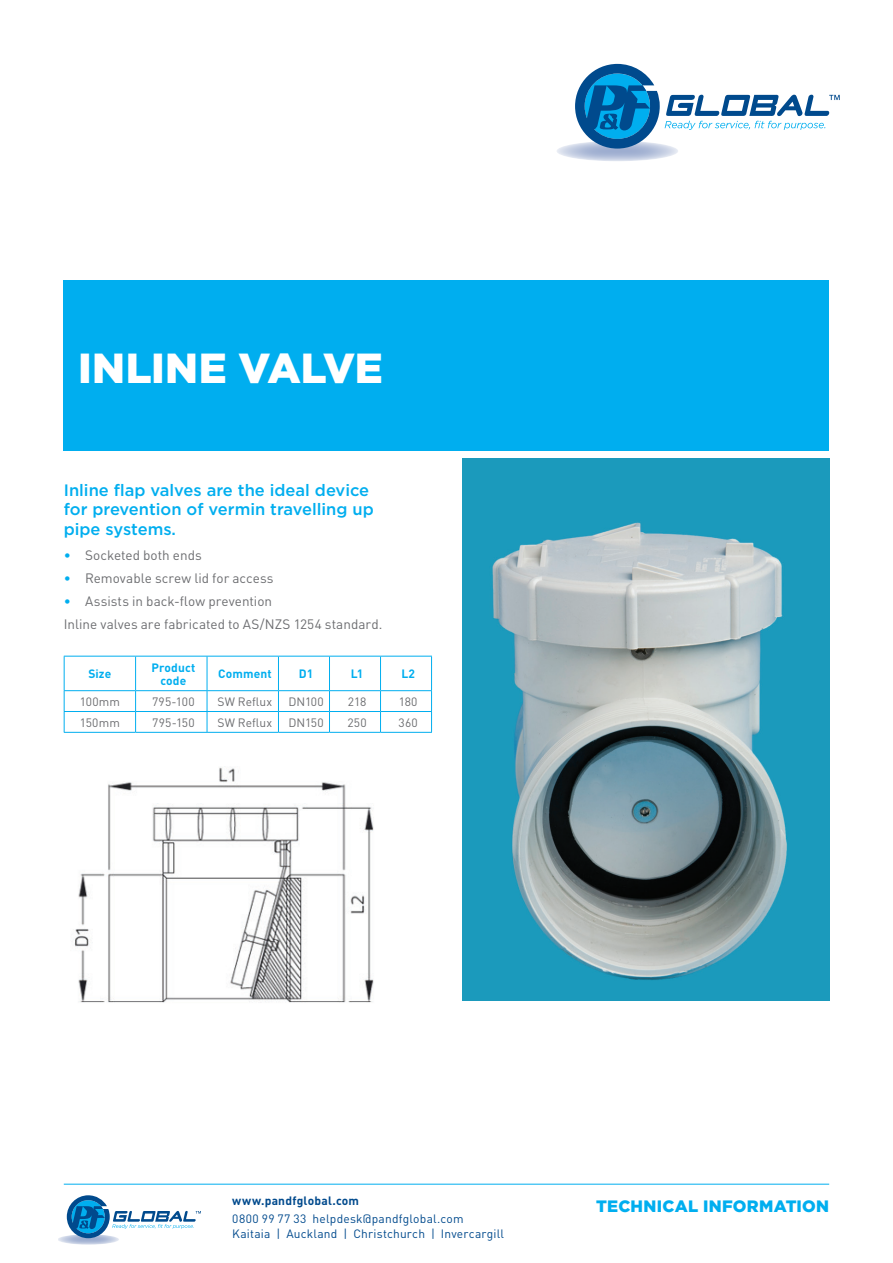
<style>
.page{position:relative;width:893px;height:1263px;background:#fff}
.page>*{position:absolute;margin:0;border:0;box-sizing:border-box;transform-origin:0 0}
.t1{font:900 42px "Gotham";color:#fff}
.t2{font:500 16.5px/19.5px "Gotham";color:#00aeef}
.t3{font:900 16.5px "Gotham";letter-spacing:.015em;color:#00aeef}
.t4{font:13.5px/23px "DIN";color:#6c6d70}
.t5{font:12px/15px "DIN";letter-spacing:.015em;color:#004a8d}
.t6{font:12px "DIN";letter-spacing:.01em;color:#6c6d70}
.t7{font:700 12px/13.5px "DIN";letter-spacing:.005em;color:#00aeef;text-align:center}
.t8{font:700 12px "DIN";letter-spacing:.02em;color:#004a8d}
.s1{color:#00aeef}
</style>
<div class="page">
<svg style="left:58px;top:1234px;width:61px;height:10px"></svg>
<svg style="left:67px;top:1195px;width:134px;height:43px"></svg>
<hr style="left:64px;top:1184px;width:765px;height:1px;background:#00aeef">
<img style="left:65px;top:730px;width:322px;height:273px">
<div style="left:64px;top:281px;width:765px;height:170px;background:#00aeef"></div>
<svg style="left:556px;top:141px;width:122px;height:20px"></svg>
<svg style="left:575px;top:64px;width:265px;height:85px"></svg>
<img style="left:462px;top:458px;width:367px;height:542px">
<hr style="left:64px;top:656px;width:72px;height:1px;background:#00aeef">
<hr style="left:64px;top:656px;width:1px;height:34px;background:#00aeef">
<hr style="left:136px;top:656px;width:71px;height:1px;background:#00aeef">
<hr style="left:135px;top:656px;width:1px;height:34px;background:#00aeef">
<hr style="left:207px;top:656px;width:71px;height:1px;background:#00aeef">
<hr style="left:207px;top:656px;width:1px;height:34px;background:#00aeef">
<hr style="left:278px;top:656px;width:51px;height:1px;background:#00aeef">
<hr style="left:278px;top:656px;width:1px;height:34px;background:#00aeef">
<hr style="left:329px;top:656px;width:52px;height:1px;background:#00aeef">
<hr style="left:329px;top:656px;width:1px;height:34px;background:#00aeef">
<hr style="left:381px;top:656px;width:51px;height:1px;background:#00aeef">
<hr style="left:380px;top:656px;width:1px;height:34px;background:#00aeef">
<hr style="left:431px;top:656px;width:1px;height:34px;background:#00aeef">
<hr style="left:64px;top:690px;width:72px;height:1px;background:#00aeef">
<hr style="left:136px;top:690px;width:71px;height:1px;background:#00aeef">
<hr style="left:207px;top:690px;width:71px;height:1px;background:#00aeef">
<hr style="left:278px;top:690px;width:51px;height:1px;background:#00aeef">
<hr style="left:329px;top:690px;width:52px;height:1px;background:#00aeef">
<hr style="left:381px;top:690px;width:51px;height:1px;background:#00aeef">
<hr style="left:64px;top:711px;width:72px;height:1px;background:#00aeef">
<svg style="left:64px;top:691px;width:1px;height:41px"></svg>
<hr style="left:136px;top:711px;width:71px;height:1px;background:#00aeef">
<svg style="left:135px;top:691px;width:1px;height:41px"></svg>
<hr style="left:207px;top:711px;width:71px;height:1px;background:#00aeef">
<svg style="left:207px;top:691px;width:1px;height:41px"></svg>
<hr style="left:278px;top:711px;width:51px;height:1px;background:#00aeef">
<svg style="left:278px;top:691px;width:1px;height:41px"></svg>
<hr style="left:329px;top:711px;width:52px;height:1px;background:#00aeef">
<svg style="left:329px;top:691px;width:1px;height:41px"></svg>
<hr style="left:381px;top:711px;width:51px;height:1px;background:#00aeef">
<svg style="left:380px;top:691px;width:1px;height:41px"></svg>
<svg style="left:431px;top:691px;width:1px;height:41px"></svg>
<hr style="left:64px;top:732px;width:72px;height:1px;background:#00aeef">
<hr style="left:136px;top:732px;width:71px;height:1px;background:#00aeef">
<hr style="left:207px;top:732px;width:71px;height:1px;background:#00aeef">
<hr style="left:278px;top:732px;width:51px;height:1px;background:#00aeef">
<hr style="left:329px;top:732px;width:52px;height:1px;background:#00aeef">
<hr style="left:381px;top:732px;width:51px;height:1px;background:#00aeef">
<h1 class="t1" style="left:78px;top:339px;width:306px">INLINE VALVE</h1>
<p class="t2" style="left:64px;top:480px;width:312px">Inline flap valves are the ideal device for prevention of vermin travelling up pipe systems.</p>
<p class="t4" style="left:64px;top:543px;width:139px"><span class="s1">•</span> Socketed both ends</p>
<p class="t4" style="left:64px;top:566px;width:211px"><span class="s1">•</span> Removable screw lid for access</p>
<p class="t4" style="left:64px;top:589px;width:320px"><span class="s1">•</span> Assists in back-flow prevention<br>Inline valves are fabricated to AS/NZS 1254 standard.</p>
<p class="t7" style="left:88px;top:667px;width:24px">Size</p>
<p class="t7" style="left:151px;top:660px;width:45px">Product code</p>
<p class="t7" style="left:218px;top:667px;width:55px">Comment</p>
<p class="t7" style="left:299px;top:667px;width:16px">D1</p>
<p class="t7" style="left:351px;top:667px;width:14px">L1</p>
<p class="t7" style="left:401px;top:667px;width:15px">L2</p>
<p class="t6" style="left:80px;top:694px;width:42px">100mm</p>
<p class="t6" style="left:152px;top:694px;width:44px">795-100</p>
<p class="t6" style="left:218px;top:694px;width:56px">SW Reflux</p>
<p class="t6" style="left:288px;top:694px;width:37px">DN100</p>
<p class="t6" style="left:348px;top:694px;width:20px">218</p>
<p class="t6" style="left:399px;top:694px;width:20px">180</p>
<p class="t6" style="left:80px;top:715px;width:41px">150mm</p>
<p class="t6" style="left:152px;top:715px;width:44px">795-150</p>
<p class="t6" style="left:218px;top:715px;width:56px">SW Reflux</p>
<p class="t6" style="left:288px;top:715px;width:37px">DN150</p>
<p class="t6" style="left:348px;top:715px;width:21px">250</p>
<p class="t6" style="left:398px;top:715px;width:21px">360</p>
<p class="t8" style="left:232px;top:1193px;width:128px">www.pandfglobal.com</p>
<p class="t5" style="left:232px;top:1210px;width:273px">0800 99 77 33 helpdesk@pandfglobal.com<br>Kaitaia | Auckland | Christchurch | Invercargill</p>
<p class="t3" style="left:596px;top:1195px;width:235px">TECHNICAL INFORMATION</p>
</div>
